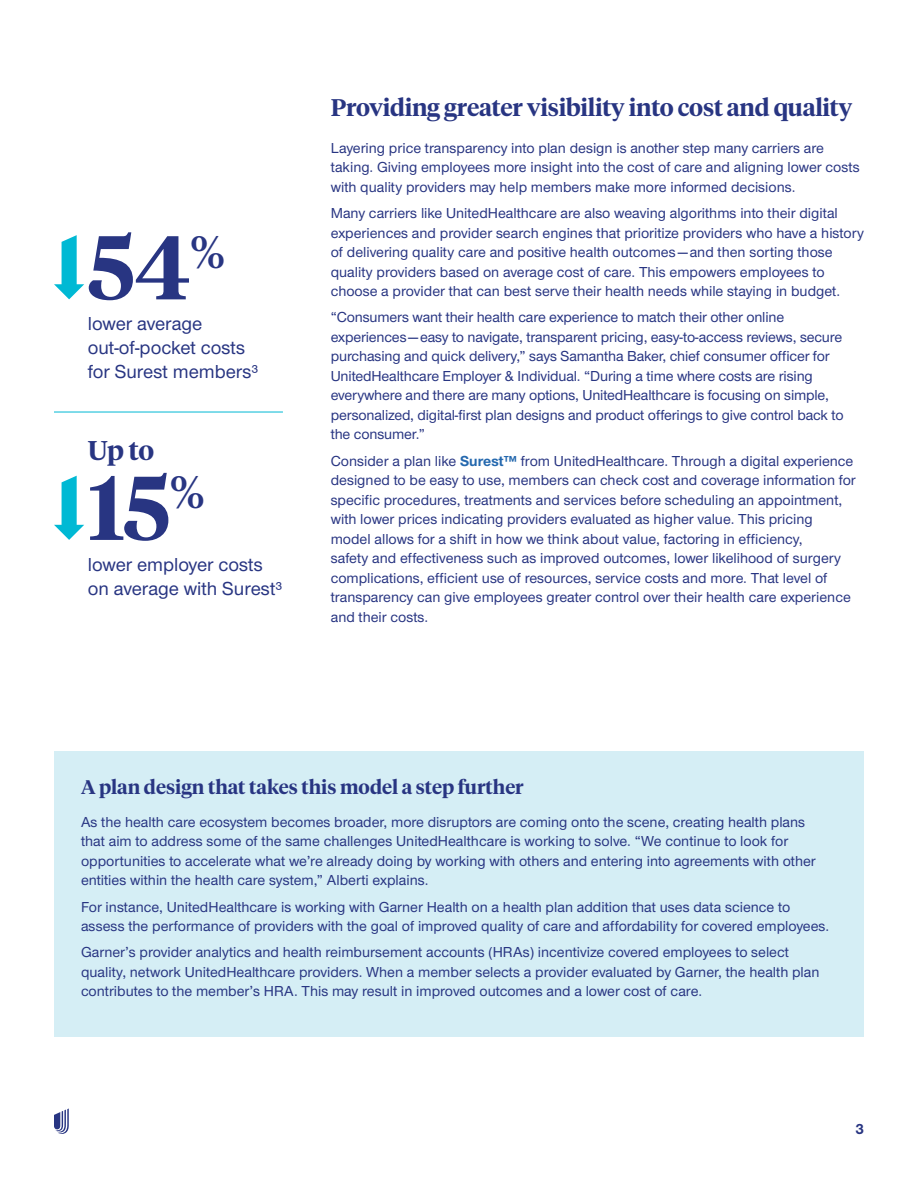
<style>
.page{position:relative;width:918px;height:1188px;background:#fff}
.page>*{position:absolute;margin:0;border:0;box-sizing:border-box;transform-origin:0 0}
.t1{font:600 90px "UHC Serif Headline";color:#283582}
.t2{font:600 27px "UHC Serif Headline";color:#283582}
.t3{font:600 24px "UHC Serif Headline";letter-spacing:-.01em;color:#283582}
.t4{font:500 19.5px/24px "UHC Sans";color:#283582}
.t5{font:600 19.5px "UHC Serif Headline";color:#283582}
.t6{font:500 15px/19.5px "UHC Sans";color:#283582}
.t7{font:700 15px "UHC Sans";color:#283582}
.s1{font-weight:700;color:#2468ae}
</style>
<div class="page">
<svg style="left:54px;top:1108px;width:15px;height:26px"></svg>
<div style="left:54px;top:752px;width:810px;height:285px;background:#d5eef5"></div>
<svg style="left:54px;top:235px;width:30px;height:64px"></svg>
<svg style="left:54px;top:476px;width:30px;height:64px"></svg>
<hr style="left:54px;top:412px;width:229px;height:1px;background:#00b9d4">
<h1 class="t1" style="left:88px;top:206px;width:139px">54<sup>%</sup></h1>
<h3 class="t4" style="left:88px;top:311px;width:172px">lower average out-of-pocket costs for Surest members³</h3>
<h2 class="t2" style="left:88px;top:432px;width:68px">Up to</h2>
<h1 class="t1" style="left:88px;top:446px;width:119px">15<sup>%</sup></h1>
<h3 class="t4" style="left:88px;top:551px;width:196px">lower employer costs on average with Surest³</h3>
<h3 class="t3" style="left:331px;top:91px;width:523px">Providing greater visibility into cost and quality</h3>
<p class="t6" style="left:331px;top:137px;width:530px">Layering price transparency into plan design is another step many carriers are taking. Giving employees more insight into the cost of care and aligning lower costs with quality providers may help members make more informed decisions.</p>
<p class="t6" style="left:331px;top:203px;width:535px">Many carriers like UnitedHealthcare are also weaving algorithms into their digital experiences and provider search engines that prioritize providers who have a history of delivering quality care and positive health outcomes—and then sorting those quality providers based on average cost of care. This empowers employees to choose a provider that can best serve their health needs while staying in budget.</p>
<p class="t6" style="left:331px;top:307px;width:514px">“Consumers want their health care experience to match their other online experiences—easy to navigate, transparent pricing, easy-to-access reviews, secure purchasing and quick delivery,” says Samantha Baker, chief consumer officer for UnitedHealthcare Employer &amp; Individual. “During a time where costs are rising everywhere and there are many options, UnitedHealthcare is focusing on simple, personalized, digital-first plan designs and product offerings to give control back to the consumer.”</p>
<p class="t6" style="left:331px;top:450px;width:527px">Consider a plan like <span class="s1">Surest™</span> from UnitedHealthcare. Through a digital experience designed to be easy to use, members can check cost and coverage information for specific procedures, treatments and services before scheduling an appointment, with lower prices indicating providers evaluated as higher value. This pricing model allows for a shift in how we think about value, factoring in efficiency,<br>safety and effectiveness such as improved outcomes, lower likelihood of surgery complications, efficient use of resources, service costs and more. That level of transparency can give employees greater control over their health care experience and their costs.</p>
<h3 class="t5" style="left:81px;top:774px;width:444px">A plan design that takes this model a step further</h3>
<p class="t6" style="left:81px;top:812px;width:736px">As the health care ecosystem becomes broader, more disruptors are coming onto the scene, creating health plans that aim to address some of the same challenges UnitedHealthcare is working to solve. “We continue to look for opportunities to accelerate what we’re already doing by working with others and entering into agreements with other entities within the health care system,” Alberti explains.</p>
<p class="t6" style="left:81px;top:896px;width:750px">For instance, UnitedHealthcare is working with Garner Health on a health plan addition that uses data science to assess the performance of providers with the goal of improved quality of care and affordability for covered employees.</p>
<p class="t6" style="left:81px;top:942px;width:740px">Garner’s provider analytics and health reimbursement accounts (HRAs) incentivize covered employees to select quality, network UnitedHealthcare providers. When a member selects a provider evaluated by Garner, the health plan contributes to the member’s HRA. This may result in improved outcomes and a lower cost of care.</p>
<p class="t7" style="left:855px;top:1119px;width:10px">3</p>
</div>
